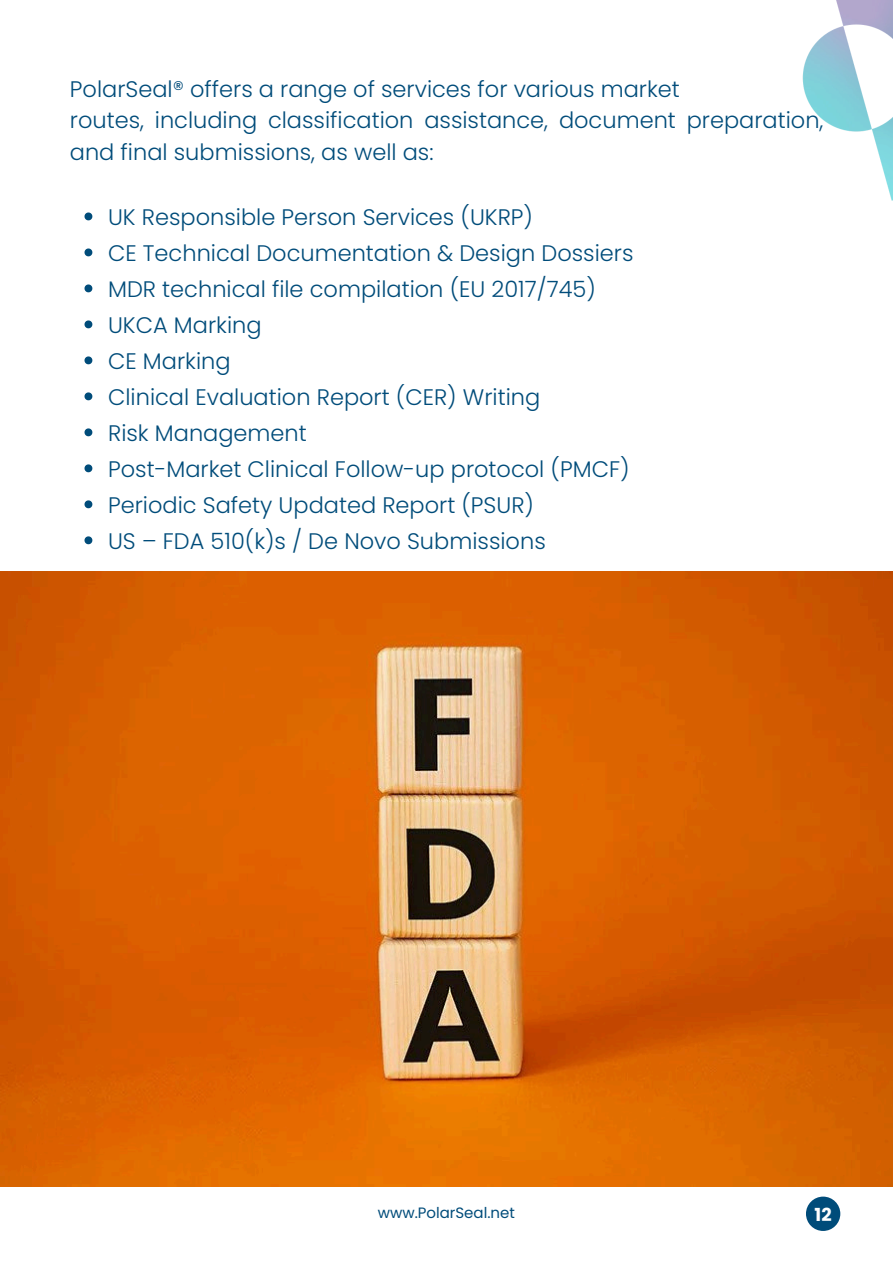
<style>
.page{position:relative;width:893px;height:1264px;background:#fff}
.page>*{position:absolute;margin:0;border:0;box-sizing:border-box;transform-origin:0 0}
.t1{font:300 22.5px/36px "Poppins";color:#004c7a}
.t2{font:700 18px "Poppins";color:#fff}
.t3{font:15px "Poppins";color:#004c7a}
</style>
<div class="page">
<svg style="left:84px;top:212px;width:8px;height:8px"></svg>
<svg style="left:84px;top:248px;width:8px;height:8px"></svg>
<svg style="left:84px;top:284px;width:8px;height:8px"></svg>
<svg style="left:84px;top:320px;width:8px;height:8px"></svg>
<svg style="left:84px;top:356px;width:8px;height:8px"></svg>
<svg style="left:84px;top:392px;width:8px;height:8px"></svg>
<svg style="left:84px;top:428px;width:8px;height:8px"></svg>
<svg style="left:84px;top:464px;width:8px;height:8px"></svg>
<svg style="left:84px;top:500px;width:8px;height:8px"></svg>
<svg style="left:84px;top:536px;width:8px;height:8px"></svg>
<img style="left:802px;top:0;width:90px;height:201px">
<img style="left:0;top:571px;width:892px;height:615px">
<div style="left:805px;top:1196px;width:35px;height:34px;background:#004c7a;border-radius:50%"></div>
<p class="t1" style="left:70px;top:73px;width:755px;line-height:31.5px">PolarSeal® offers a range of services for various market<br>routes, including classification assistance, document preparation, and final submissions, as well as:</p>
<p class="t1" style="left:108px;top:199px;width:527px">UK Responsible Person Services (UKRP)<br>CE Technical Documentation &amp; Design Dossiers MDR technical file compilation (EU 2017/745)<br>UKCA Marking<br>CE Marking<br>Clinical Evaluation Report (CER) Writing<br>Risk Management<br>Post-Market Clinical Follow-up protocol (PMCF)<br>Periodic Safety Updated Report (PSUR)<br>US – FDA 510(k)s / De Novo Submissions</p>
<p class="t3" style="left:378px;top:1204px;width:139px">www.PolarSeal.net</p>
<p class="t2" style="left:814px;top:1204px;width:19px">12</p>
</div>
